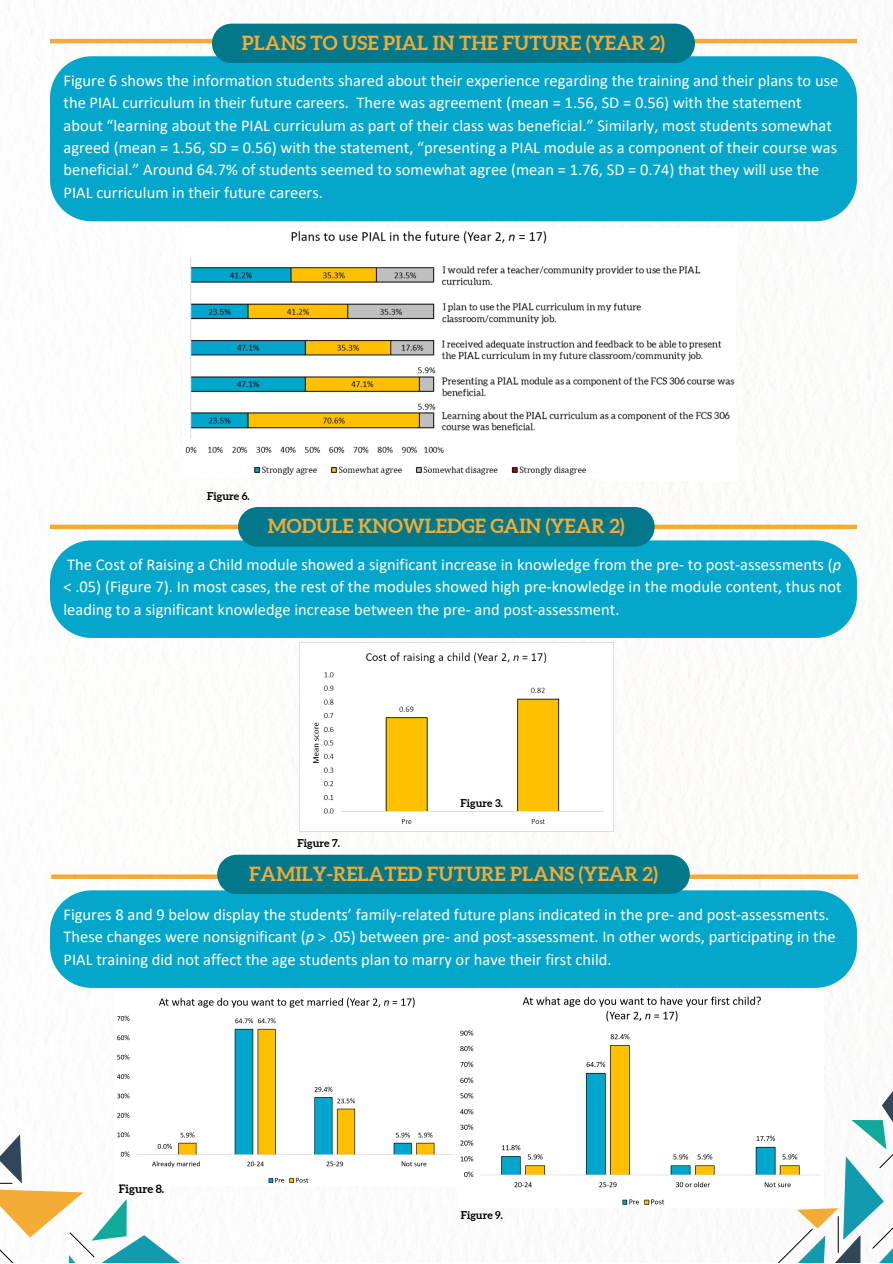
<style>
.page{position:relative;width:893px;height:1264px;background:#fff}
.page>*{position:absolute;margin:0;border:0;box-sizing:border-box;transform-origin:0 0}
.t1{font:700 19.5px "Aleo";color:#f4ab34}
.t2{font:16.5px/22.5px "Calibri";color:#fff}
.t3{font:700 11.55px "Aleo";color:#000}
.t4{font:700 10.8px "Aleo";color:#000}
.s1{font-style:italic}
</style>
<div class="page">
<img style="left:0;top:3px;width:892px;height:1259px">
<svg style="left:0;top:1189px;width:188px;height:73px"></svg>
<svg style="left:0;top:1134px;width:22px;height:49px"></svg>
<div style="left:50px;top:56px;width:806px;height:165px;background:#04a7cb"></div>
<hr style="left:50px;top:39px;width:806px;height:4px;background:#f4ab34">
<div style="left:212px;top:24px;width:483px;height:39px;background:#03788a;border-radius:20px"></div>
<div style="left:50px;top:540px;width:806px;height:98px;background:#04a7cb"></div>
<div style="left:50px;top:524px;width:806px;height:5px;background:#f4ab34"></div>
<div style="left:238px;top:507px;width:416px;height:40px;background:#03788a;border-radius:20px"></div>
<svg style="left:771px;top:1068px;width:121px;height:194px"></svg>
<hr style="left:837px;top:1216px;width:1px;height:36px;background:#000">
<div style="left:50px;top:890px;width:806px;height:97px;background:#04a7cb"></div>
<div style="left:51px;top:874px;width:807px;height:5px;background:#f4ab34"></div>
<div style="left:217px;top:854px;width:472px;height:40px;background:#03788a;border-radius:20px"></div>
<img style="left:299px;top:642px;width:314px;height:189px">
<img style="left:115px;top:991px;width:341px;height:194px">
<img style="left:457px;top:991px;width:366px;height:216px">
<img style="left:184px;top:228px;width:553px;height:252px">
<div style="left:114px;top:1180px;width:55px;height:17px;background:#fff"></div>
<p class="t1" style="left:242px;top:31px;width:424px">PLANS TO USE PIAL IN THE FUTURE (YEAR 2)</p>
<p class="t2" style="left:63px;top:70px;width:776px">Figure 6 shows the information students shared about their experience regarding the training and their plans to use the PIAL curriculum in their future careers. There was agreement (mean = 1.56, SD = 0.56) with the statement about “learning about the PIAL curriculum as part of their class was beneficial.” Similarly, most students somewhat agreed (mean = 1.56, SD = 0.56) with the statement, “presenting a PIAL module as a component of their course was beneficial.” Around 64.7% of students seemed to somewhat agree (mean = 1.76, SD = 0.74) that they will use the PIAL curriculum in their future careers.</p>
<p class="t4" style="left:207px;top:490px;width:44px">Figure 6.</p>
<p class="t1" style="left:268px;top:514px;width:358px">MODULE KNOWLEDGE GAIN (YEAR 2)</p>
<p class="t2" style="left:63px;top:554px;width:779px;text-align:justify">The Cost of Raising a Child module showed a significant increase in knowledge from the pre- to post-assessments (<span class="s1">p </span>&lt; .05) (Figure 7). In most cases, the rest of the modules showed high pre-knowledge in the module content, thus not leading to a significant knowledge increase between the pre- and post-assessment.</p>
<p class="t4" style="left:297px;top:836px;width:44px">Figure 7.</p>
<p class="t4" style="left:460px;top:797px;width:44px">Figure 3.</p>
<p class="t1" style="left:249px;top:862px;width:410px">FAMILY-RELATED FUTURE PLANS (YEAR 2)</p>
<p class="t2" style="left:63px;top:904px;width:773px">Figures 8 and 9 below display the students’ family-related future plans indicated in the pre- and post-assessments.<br>These changes were nonsignificant (<span class="s1">p</span> &gt; .05) between pre- and post-assessment. In other words, participating in the<br>PIAL training did not affect the age students plan to marry or have their first child.</p>
<p class="t3" style="left:119px;top:1181px;width:47px">Figure 8.</p>
<p class="t4" style="left:460px;top:1208px;width:44px">Figure 9.</p>
</div>
